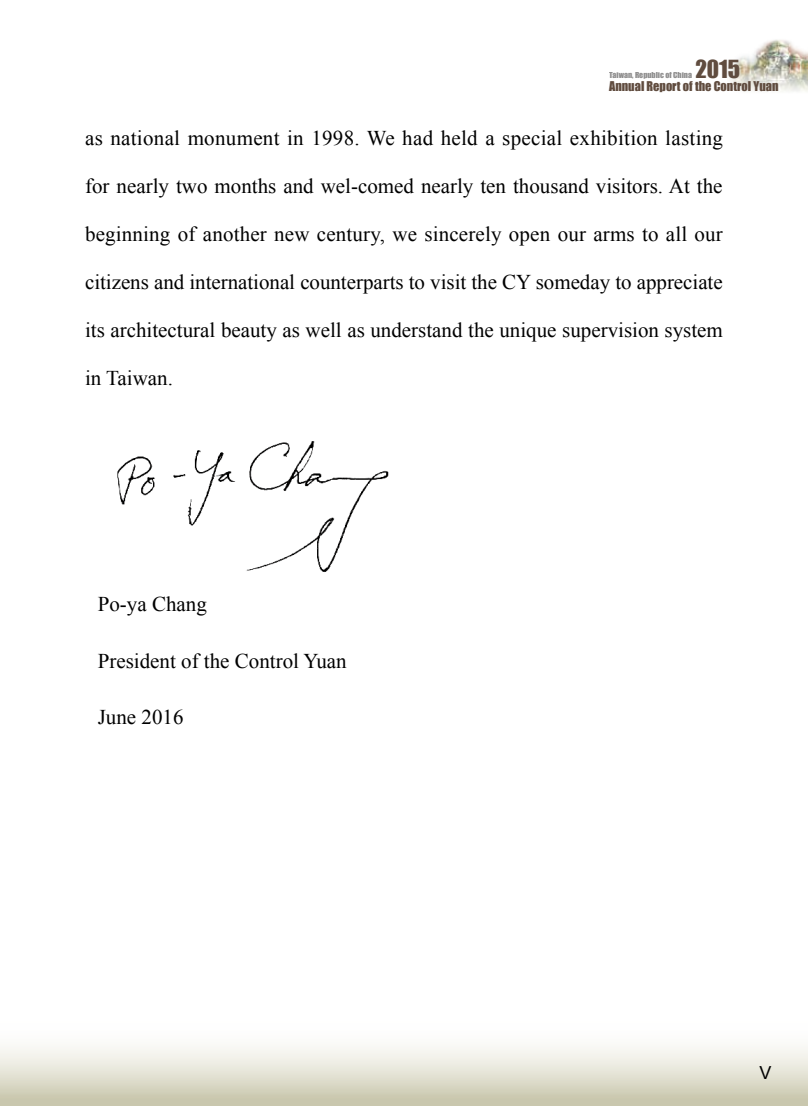
<style>
.page{position:relative;width:808px;height:1106px;background:#fff}
.page>*{position:absolute;margin:0;border:0;box-sizing:border-box;transform-origin:0 0}
.t1{font:22.95px "Impact";color:#604c3f}
.t2{font:21px "Times New Roman";color:#000}
.t3{font:18px "Arial";color:#000}
.t4{font:12.3px "Impact";color:#604c3f}
.t5{font:7.95px "Impact";color:#727171}
</style>
<div class="page">
<img style="left:728px;top:39px;width:80px;height:53px">
<div style="left:0;top:1019px;width:808px;height:87px;background:linear-gradient(to bottom,#fff,#cbc9af)"></div>
<svg style="left:0;top:1019px;width:1px;height:87px"></svg>
<img style="left:117px;top:441px;width:272px;height:131px">
<p class="t1" style="left:695px;top:52px;width:46px">2015</p>
<p class="t5" style="left:609px;top:69px;width:84px">Taiwan, Republic of China</p>
<p class="t4" style="left:609px;top:77px;width:171px">Annual Report of the Control Yuan</p>
<p class="t2" style="left:85px;top:124px;width:639px">as national monument in 1998. We had held a special exhibition lasting</p>
<p class="t2" style="left:85px;top:172px;width:639px">for nearly two months and wel-comed nearly ten thousand visitors. At the</p>
<p class="t2" style="left:85px;top:220px;width:639px">beginning of another new century, we sincerely open our arms to all our</p>
<p class="t2" style="left:85px;top:268px;width:639px">citizens and international counterparts to visit the CY someday to appreciate</p>
<p class="t2" style="left:85px;top:316px;width:639px">its architectural beauty as well as understand the unique supervision system</p>
<p class="t2" style="left:85px;top:364px;width:89px">in Taiwan.</p>
<p class="t2" style="left:98px;top:590px;width:111px">Po-ya Chang</p>
<p class="t2" style="left:98px;top:646px;width:250px">President of the Control Yuan</p>
<p class="t2" style="left:98px;top:703px;width:87px">June 2016</p>
<p class="t3" style="left:759px;top:1060px;width:14px">V</p>
</div>
